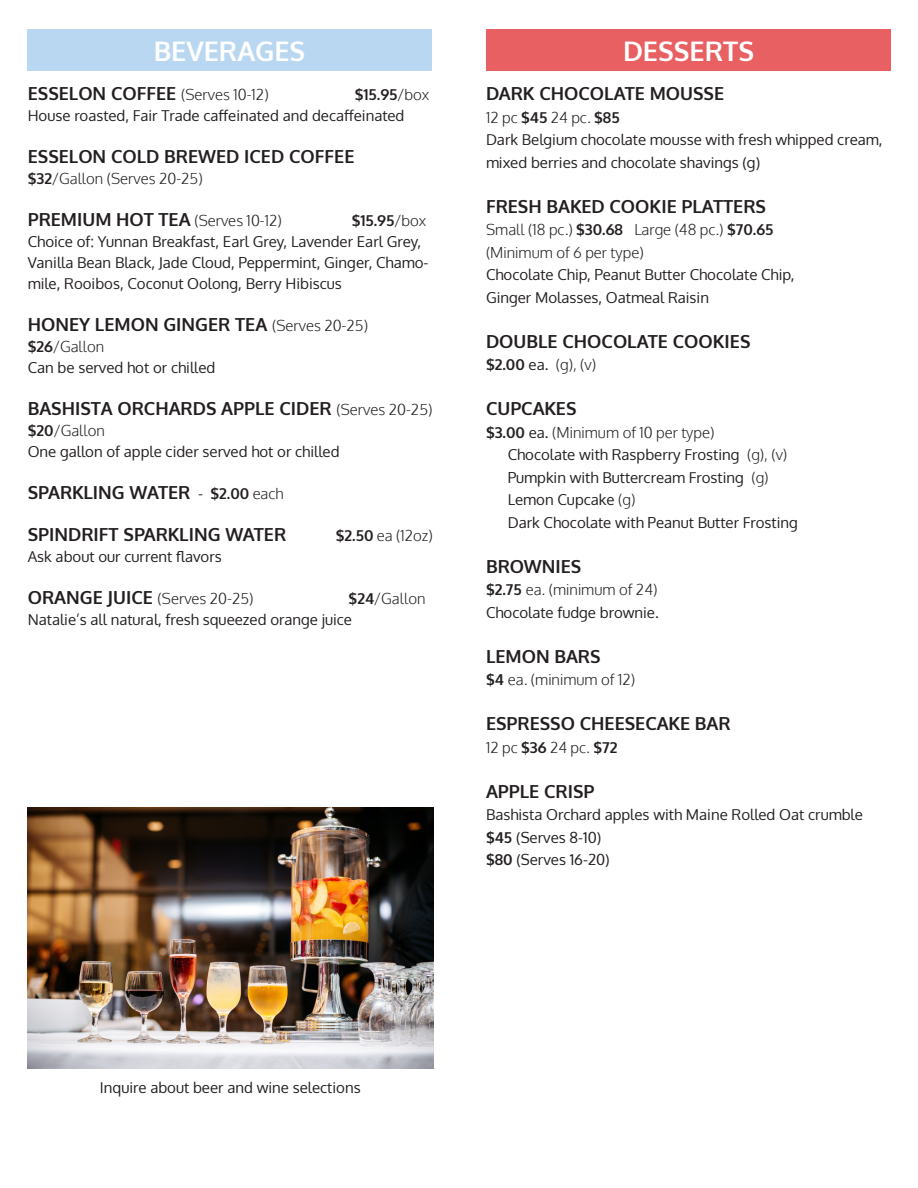
<style>
.page{position:relative;width:918px;height:1188px;background:#fff}
.page>*{position:absolute;margin:0;border:0;box-sizing:border-box;transform-origin:0 0}
.t1{font:700 27px "Oxygen";color:#fff}
.t2{font:700 18px "Oxygen";color:#231f20}
.t3{font:15px/21px "Oxygen";color:#231f20}
.t4{font:300 15px "Oxygen";color:#231f20}
.t5{font:700 15px "Oxygen";color:#231f20}
.s1{font-weight:300;font-size:15px}
.s2{font-weight:300}
.s3{font-weight:700}
.s4{font-weight:400;font-size:15px}
.s5{font-size:15px}
.s6{font-weight:700;font-size:18px}
.s7{font-weight:400}
</style>
<div class="page">
<div style="left:486px;top:30px;width:405px;height:41px;background:#e96063"></div>
<div style="left:27px;top:30px;width:405px;height:41px;background:#b9d7f0"></div>
<img style="left:27px;top:808px;width:407px;height:260px">
<p class="t1" style="left:154px;top:34px;width:153px">BEVERAGES</p>
<p class="t1" style="left:623px;top:34px;width:133px">DESSERTS</p>
<p class="t2" style="left:28px;top:82px;width:242px">ESSELON COFFEE <span class="s1">(Serves 10-12)</span></p>
<p class="t5" style="left:355px;top:85px;width:76px">$15.95<span class="s2">/box</span></p>
<p class="t3" style="left:28px;top:105px;width:378px">House roasted, Fair Trade caffeinated and decaffeinated</p>
<p class="t2" style="left:28px;top:145px;width:328px">ESSELON COLD BREWED ICED COFFEE</p>
<p class="t4" style="left:28px;top:169px;width:176px"><span class="s3">$32</span>/Gallon (Serves 20-25)</p>
<p class="t2" style="left:28px;top:208px;width:256px">PREMIUM HOT TEA <span class="s1">(Serves 10-12)</span></p>
<p class="t5" style="left:352px;top:211px;width:76px">$15.95<span class="s2">/box</span></p>
<p class="t3" style="left:28px;top:231px;width:402px">Choice of: Yunnan Breakfast, Earl Grey, Lavender Earl Grey,<br>Vanilla Bean Black, Jade Cloud, Peppermint, Ginger, Chamo&shy;mile, Rooibos, Coconut Oolong, Berry Hibiscus</p>
<p class="t2" style="left:28px;top:313px;width:342px">HONEY LEMON GINGER TEA <span class="s1">(Serves 20-25)</span></p>
<p class="t4" style="left:28px;top:337px;width:78px"><span class="s3">$26</span>/Gallon</p>
<p class="t3" style="left:28px;top:357px;width:189px">Can be served hot or chilled</p>
<p class="t2" style="left:28px;top:397px;width:406px">BASHISTA ORCHARDS APPLE CIDER <span class="s1">(Serves 20-25)</span></p>
<p class="t4" style="left:28px;top:421px;width:79px"><span class="s3">$20</span>/Gallon</p>
<p class="t3" style="left:28px;top:441px;width:313px">One gallon of apple cider served hot or chilled</p>
<p class="t2" style="left:28px;top:481px;width:258px">SPARKLING WATER <span class="s4">-</span> <span class="s5">$2.00</span> <span class="s1">each</span></p>
<p class="t2" style="left:28px;top:523px;width:260px">SPINDRIFT SPARKLING WATER</p>
<p class="t4" style="left:336px;top:526px;width:98px"><span class="s3">$2.50</span> ea (12oz)</p>
<p class="t3" style="left:28px;top:546px;width:196px">Ask about our current flavors</p>
<p class="t4" style="left:28px;top:589px;width:227px"><span class="s6">ORANGE JUICE</span> (Serves 20-25)</p>
<p class="t4" style="left:349px;top:589px;width:78px"><span class="s3">$24</span>/Gallon</p>
<p class="t3" style="left:28px;top:609px;width:326px">Natalie’s all natural, fresh squeezed orange juice</p>
<p class="t2" style="left:486px;top:82px;width:240px">DARK CHOCOLATE MOUSSE</p>
<p class="t4" style="left:486px;top:108px;width:135px">12 pc <span class="s3">$45</span> 24 pc. <span class="s3">$85</span></p>
<p class="t3" style="left:486px;top:129px;width:398px">Dark Belgium chocolate mousse with fresh whipped cream,</p>
<p class="t3" style="left:486px;top:152px;width:276px">mixed berries and chocolate shavings (g)</p>
<p class="t2" style="left:486px;top:195px;width:282px">FRESH BAKED COOKIE PLATTERS</p>
<p class="t4" style="left:486px;top:220px;width:289px">Small (18 pc.) <span class="s3">$30.68</span> Large (48 pc.) <span class="s3">$70.65</span></p>
<p class="t4" style="left:486px;top:243px;width:159px">(Minimum of 6 per type)</p>
<p class="t3" style="left:486px;top:264px;width:310px">Chocolate Chip, Peanut Butter Chocolate Chip,</p>
<p class="t3" style="left:486px;top:287px;width:225px">Ginger Molasses, Oatmeal Raisin</p>
<p class="t2" style="left:486px;top:330px;width:266px">DOUBLE CHOCOLATE COOKIES</p>
<p class="t4" style="left:486px;top:355px;width:112px"><span class="s3">$2.00</span> <span class="s7">ea.</span> (g), (v)</p>
<p class="t2" style="left:486px;top:397px;width:92px">CUPCAKES</p>
<p class="t4" style="left:486px;top:423px;width:230px"><span class="s3">$3.00</span> <span class="s7">ea.</span> (Minimum of 10 per type)</p>
<p class="t3" style="left:508px;top:444px;width:281px">Chocolate with Raspberry Frosting <span class="s2">(g), (v)</span></p>
<p class="t3" style="left:508px;top:467px;width:262px">Pumpkin with Buttercream Frosting <span class="s2">(g)</span></p>
<p class="t3" style="left:508px;top:489px;width:129px">Lemon Cupcake <span class="s2">(g)</span></p>
<p class="t3" style="left:508px;top:512px;width:292px">Dark Chocolate with Peanut Butter Frosting</p>
<p class="t2" style="left:486px;top:555px;width:97px">BROWNIES</p>
<p class="t4" style="left:486px;top:580px;width:173px"><span class="s3">$2.75</span> ea. (minimum of 24)</p>
<p class="t3" style="left:486px;top:602px;width:174px">Chocolate fudge brownie.</p>
<p class="t2" style="left:486px;top:645px;width:116px">LEMON BARS</p>
<p class="t4" style="left:486px;top:670px;width:151px"><span class="s3">$4</span> ea. (minimum of 12)</p>
<p class="t2" style="left:486px;top:712px;width:246px">ESPRESSO CHEESECAKE BAR</p>
<p class="t4" style="left:486px;top:738px;width:133px">12 pc <span class="s3">$36</span> 24 pc. <span class="s3">$72</span></p>
<p class="t2" style="left:486px;top:780px;width:110px">APPLE CRISP</p>
<p class="t3" style="left:486px;top:804px;width:378px">Bashista Orchard apples with Maine Rolled Oat crumble</p>
<p class="t3" style="left:486px;top:827px;width:117px"><span class="s3">$45</span> (Serves 8-10)</p>
<p class="t3" style="left:486px;top:849px;width:125px"><span class="s3">$80</span> (Serves 16-20)</p>
<p class="t3" style="left:100px;top:1077px;width:262px">Inquire about beer and wine selections</p>
</div>
